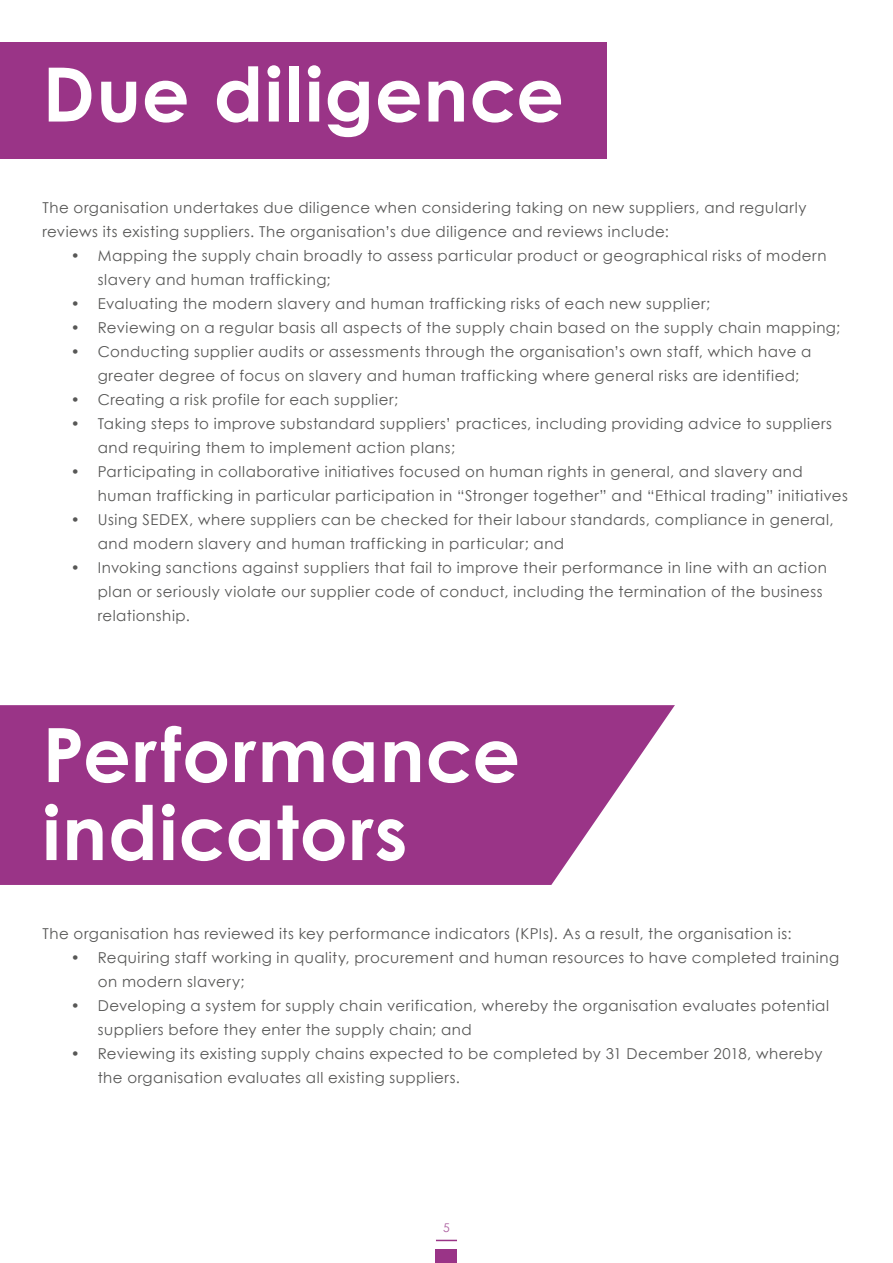
<style>
.page{position:relative;width:893px;height:1263px;background:#fff}
.page>*{position:absolute;margin:0;border:0;box-sizing:border-box;transform-origin:0 0}
.t1{font:700 75px/78px "Century Gothic";letter-spacing:.015em;color:#fff}
.t2{font:15px/24px "Century Gothic";letter-spacing:.035em;color:#575756}
.t3{font:12px "Century Gothic";color:#ac5e9f}
</style>
<div class="page">
<svg style="left:436px;top:1240px;width:21px;height:1px"></svg>
<div style="left:436px;top:1249px;width:21px;height:14px;background:#9a3487"></div>
<div style="left:0;top:43px;width:606px;height:116px;background:#9a3487"></div>
<div style="left:0;top:705px;width:544px;height:180px;background:#9a3487"></div>
<svg style="left:544px;top:705px;width:131px;height:180px"></svg>
<h1 class="t1" style="left:43px;top:52px;width:523px">Due diligence</h1>
<p class="t2" style="left:43px;top:195px;width:765px">The organisation undertakes due diligence when considering taking on new suppliers, and regularly reviews its existing suppliers. The organisation’s due diligence and reviews include:</p>
<p class="t2" style="left:98px;top:243px;width:730px;text-indent:-27px">• Mapping the supply chain broadly to assess particular product or geographical risks of modern slavery and human trafficking;</p>
<p class="t2" style="left:71px;top:291px;width:641px">• Evaluating the modern slavery and human trafficking risks of each new supplier;</p>
<p class="t2" style="left:71px;top:315px;width:771px">• Reviewing on a regular basis all aspects of the supply chain based on the supply chain mapping;</p>
<p class="t2" style="left:98px;top:339px;width:715px;text-indent:-27px">• Conducting supplier audits or assessments through the organisation’s own staff, which have a greater degree of focus on slavery and human trafficking where general risks are identified;</p>
<p class="t2" style="left:71px;top:387px;width:329px">• Creating a risk profile for each supplier;</p>
<p class="t2" style="left:98px;top:411px;width:736px;text-indent:-27px">• Taking steps to improve substandard suppliers’ practices, including providing advice to suppliers and requiring them to implement action plans;</p>
<p class="t2" style="left:98px;top:459px;width:751px;text-indent:-27px">• Participating in collaborative initiatives focused on human rights in general, and slavery and human trafficking in particular participation in “Stronger together” and “Ethical trading” initiatives</p>
<p class="t2" style="left:98px;top:507px;width:737px;text-indent:-27px">• Using SEDEX, where suppliers can be checked for their labour standards, compliance in general, and modern slavery and human trafficking in particular; and</p>
<p class="t2" style="left:98px;top:555px;width:730px;text-indent:-27px">• Invoking sanctions against suppliers that fail to improve their performance in line with an action plan or seriously violate our supplier code of conduct, including the termination of the business relationship.</p>
<h1 class="t1" style="left:43px;top:712px;width:479px">Performance indicators</h1>
<p class="t2" style="left:43px;top:921px;width:751px">The organisation has reviewed its key performance indicators (KPIs). As a result, the organisation is:</p>
<p class="t2" style="left:98px;top:945px;width:743px;text-indent:-27px">• Requiring staff working in quality, procurement and human resources to have completed training on modern slavery;</p>
<p class="t2" style="left:98px;top:993px;width:733px;text-indent:-27px">• Developing a system for supply chain verification, whereby the organisation evaluates potential suppliers before they enter the supply chain; and</p>
<p class="t2" style="left:98px;top:1041px;width:726px;text-indent:-27px">• Reviewing its existing supply chains expected to be completed by 31 December 2018, whereby the organisation evaluates all existing suppliers.</p>
<p class="t3" style="left:443px;top:1219px;width:8px">5</p>
</div>
